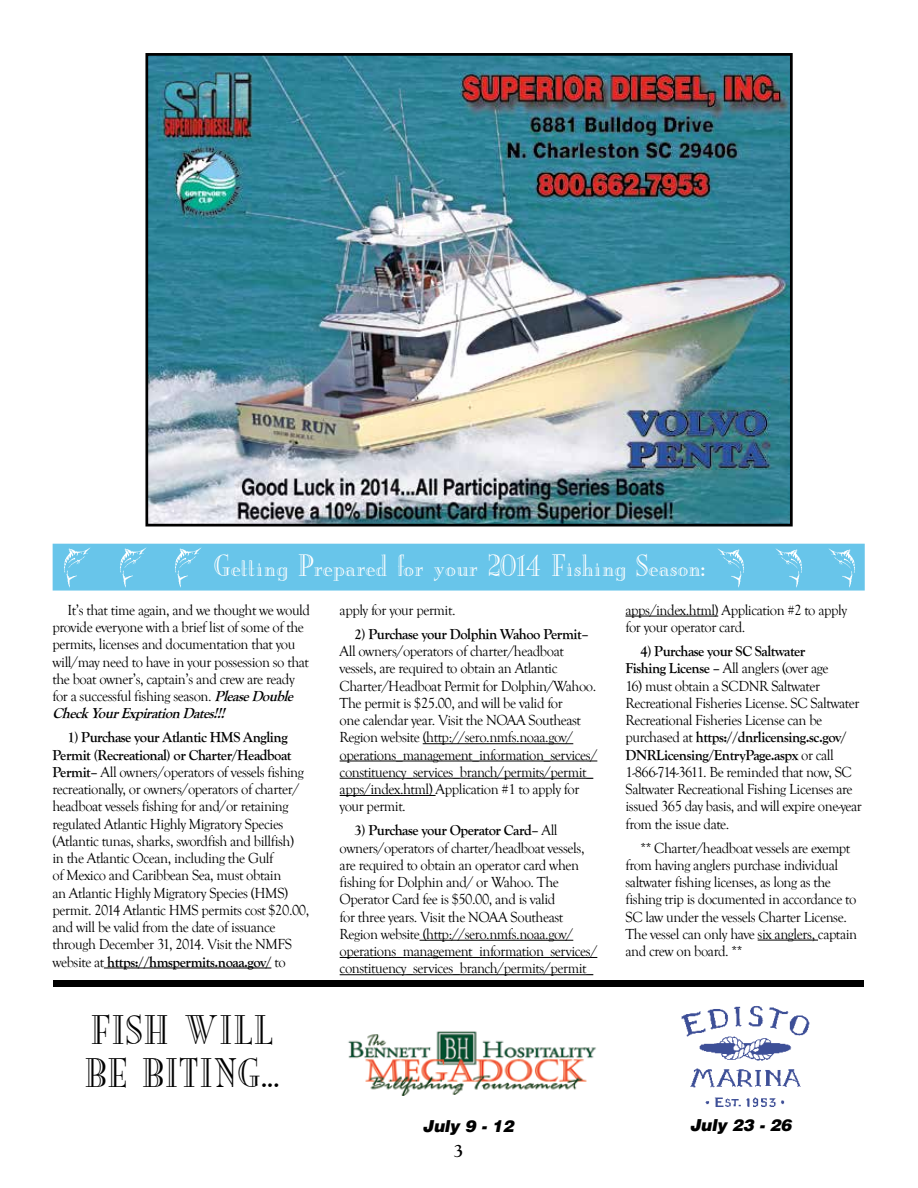
<style>
.page{position:relative;width:918px;height:1188px;background:#fff}
.page>*{position:absolute;margin:0;border:0;box-sizing:border-box;transform-origin:0 0}
.t1{font:36px/43.5px "Mona Lisa Recut";color:#000}
.t2{font:27px "Mona Lisa Recut";letter-spacing:-.02em;color:#fff}
.t3{font:700 18px "Goudy";color:#000}
.t4{font:italic 900 16.5px "Helvetica";letter-spacing:-.01em;color:#000}
.t5{font:15px/17.2px "Goudy Old Style T";letter-spacing:-.03em;color:#000}
.t6{font:700 15px/17.2px "Goudy Old Style T";letter-spacing:-.03em;color:#000;text-align:center}
.s1{font-weight:700;font-style:italic}
.s2{font-weight:700}
.s3{font-weight:400}
</style>
<div class="page">
<img style="left:149px;top:57px;width:640px;height:466px">
<div style="left:145px;top:53px;width:648px;height:474px;border:3px solid #000"></div>
<hr style="left:104px;top:968px;width:167px;height:1px;background:#000">
<hr style="left:423px;top:743px;width:150px;height:1px;background:#000">
<hr style="left:340px;top:761px;width:257px;height:1px;background:#000">
<hr style="left:340px;top:778px;width:253px;height:1px;background:#000">
<hr style="left:340px;top:795px;width:96px;height:1px;background:#000">
<hr style="left:420px;top:940px;width:153px;height:1px;background:#000">
<hr style="left:340px;top:957px;width:257px;height:1px;background:#000">
<hr style="left:340px;top:974px;width:253px;height:1px;background:#000">
<div style="left:53px;top:544px;width:812px;height:47px;background:#68c5ea;border:2px solid #68c5ea"></div>
<img style="left:681px;top:1006px;width:129px;height:101px">
<img style="left:348px;top:1031px;width:248px;height:65px">
<hr style="left:626px;top:616px;width:92px;height:1px;background:#000">
<hr style="left:758px;top:940px;width:60px;height:1px;background:#000">
<div style="left:53px;top:980px;width:811px;height:7px;background:#000"></div>
<img style="left:62px;top:546px;width:32px;height:44px">
<img style="left:825px;top:546px;width:32px;height:44px">
<img style="left:117px;top:546px;width:32px;height:44px">
<img style="left:173px;top:546px;width:32px;height:44px">
<img style="left:773px;top:546px;width:32px;height:44px">
<img style="left:714px;top:546px;width:32px;height:44px">
<h2 class="t2" style="left:214px;top:550px;width:493px">Getting Prepared for your 2014 Fishing Season:</h2>
<p class="t5" style="left:52px;top:602px;width:259px;text-indent:15px">It’s that time again, and we thought we would provide everyone with a brief list of some of the permits, licenses and documentation that you will/may need to have in your possession so that the boat owner’s, captain’s and crew are ready for a successful fishing season. <span class="s1">PleaseDouble CheckYourExpirationDates!!!</span></p>
<p class="t5" style="left:52px;top:729px;width:258px;text-indent:15px"><span class="s2">1) Purchase your Atlantic HMS Angling Permit (Recreational) or Charter/Headboat Permit–</span> All owners/operators of vessels fishing recreationally, or owners/operators of charter/ headboat vessels fishing for and/or retaining regulated Atlantic Highly Migratory Species (Atlantic tunas, sharks, swordfish and billfish)<br>in the Atlantic Ocean, including the Gulf<br>of Mexico and Caribbean Sea, must obtain<br>an Atlantic Highly Migratory Species (HMS) permit. 2014 Atlantic HMS permits cost $20.00, and will be valid from the date of issuance through December 31, 2014. Visit the NMFS website at <span class="s2">https://hmspermits.noaa.gov/</span> to</p>
<h1 class="t1" style="left:85px;top:1008px;width:197px">FISH WILL<br>BE BITING...</h1>
<p class="t5" style="left:340px;top:602px;width:117px">apply for your permit.</p>
<p class="t6" style="left:355px;top:626px;width:235px">2) Purchase your Dolphin Wahoo Permit–</p>
<p class="t5" style="left:340px;top:643px;width:259px">All owners/operators of charter/headboat vessels, are required to obtain an Atlantic Charter/Headboat Permit for Dolphin/Wahoo.<br>The permit is $25.00, and will be valid for<br>one calendar year. Visit the NOAA Southeast Region website (http://sero.nmfs.noaa.gov/ operations_management_information_services/ constituency_services_branch/permits/permit_ apps/index.html) Application #1 to apply for your permit.</p>
<p class="t5" style="left:340px;top:822px;width:259px;text-indent:15px"><span class="s2">3) Purchase your Operator Card–</span> All owners/operators of charter/headboat vessels, are required to obtain an operator card when fishing for Dolphin and/ or Wahoo. The Operator Card fee is $50.00, and is valid<br>for three years. Visit the NOAA Southeast Region website (http://sero.nmfs.noaa.gov/ operations_management_information_services/ constituency_services_branch/permits/permit_</p>
<p class="t5" style="left:626px;top:602px;width:223px">apps/index.html) Application #2 to apply for your operator card.</p>
<p class="t6" style="left:626px;top:643px;width:205px">4) Purchase your SC Saltwater<br>Fishing License – <span class="s3">All anglers (over age</span></p>
<p class="t5" style="left:626px;top:677px;width:238px">16) must obtain a SCDNR Saltwater Recreational Fisheries License. SC Saltwater Recreational Fisheries License can be purchased at <span class="s2">https://dnrlicensing.sc.gov/ DNRLicensing/EntryPage.aspx</span> or call 1-866-714-3611. Be reminded that now, SC Saltwater Recreational Fishing Licenses are issued 365 day basis, and will expire one-year from the issue date.</p>
<p class="t5" style="left:626px;top:839px;width:233px;text-indent:15px">** Charter/headboat vessels are exempt from having anglers purchase individual saltwater fishing licenses, as long as the fishing trip is documented in accordance to SC law under the vessels Charter License.<br>The vessel can only have six anglers, captain and crew on board. **</p>
<p class="t4" style="left:423px;top:1115px;width:92px">July 9 - 12</p>
<p class="t4" style="left:690px;top:1114px;width:103px">July 23 - 26</p>
<p class="t3" style="left:454px;top:1140px;width:12px">3</p>
</div>
